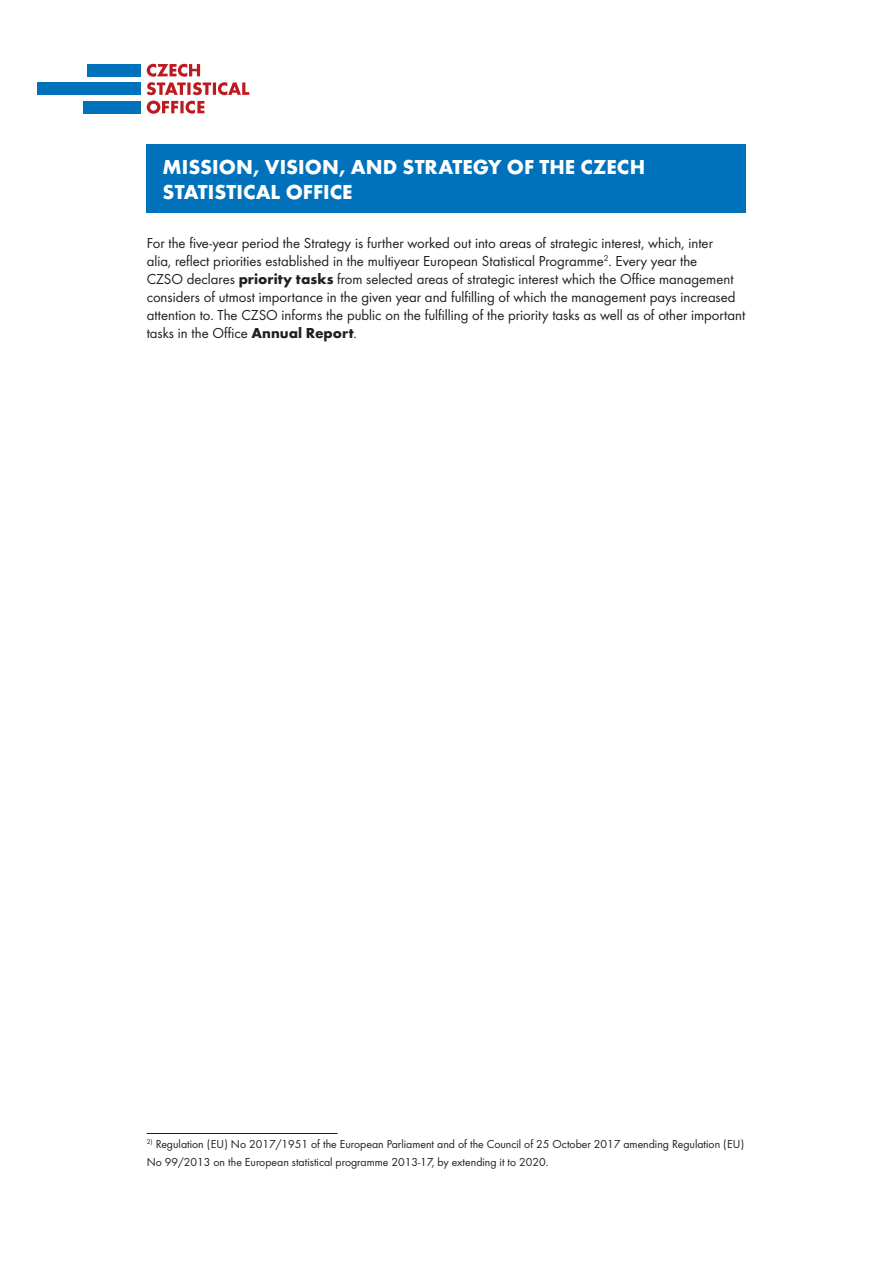
<style>
.page{position:relative;width:893px;height:1263px;background:#fff}
.page>*{position:absolute;margin:0;border:0;box-sizing:border-box;transform-origin:0 0}
.t1{font:700 21px/25.2px "Futura";color:#fff}
.t2{font:15px/18px "Futura Boo";color:#231f20}
.t3{font:12px/18px "Futura Boo";color:#231f20}
.s1{font-family:"Futura";font-weight:700}
</style>
<div class="page">
<hr style="left:147px;top:1133px;width:191px;height:1px;background:#231f20">
<div style="left:88px;top:64px;width:53px;height:12px;background:#0072bc"></div>
<div style="left:38px;top:83px;width:103px;height:12px;background:#0072bc"></div>
<div style="left:83px;top:101px;width:58px;height:12px;background:#0072bc"></div>
<svg style="left:147px;top:101px;width:57px;height:13px"></svg>
<svg style="left:147px;top:64px;width:102px;height:31px"></svg>
<div style="left:147px;top:145px;width:599px;height:68px;background:#0072bc"></div>
<h1 class="t1" style="left:163px;top:154px;width:484px">MISSION, VISION, AND STRATEGY OF THE CZECH<br>STATISTICAL OFFICE</h1>
<p class="t2" style="left:147px;top:234px;width:600px">For the five-year period the Strategy is further worked out into areas of strategic interest, which, inter<br>alia, reflect priorities established in the multiyear European Statistical Programme<sup>2</sup>. Every year the<br>CZSO declares <span class="s1">PRIORITY TASKS</span> from selected areas of strategic interest which the Office management considers of utmost importance in the given year and fulfilling of which the management pays increased attention to. The CZSO informs the public on the fulfilling of the priority tasks as well as of other important tasks in the Office <span class="s1">ANNUAL REPORT</span>.</p>
<p class="t3" style="left:147px;top:1135px;width:599px"><sup>2)</sup> Regulation (EU) No 2017/1951 of the European Parliament and of the Council of 25 October 2017 amending Regulation (EU)<br>No 99/2013 on the European statistical programme 2013-17, by extending it to 2020.</p>
</div>
